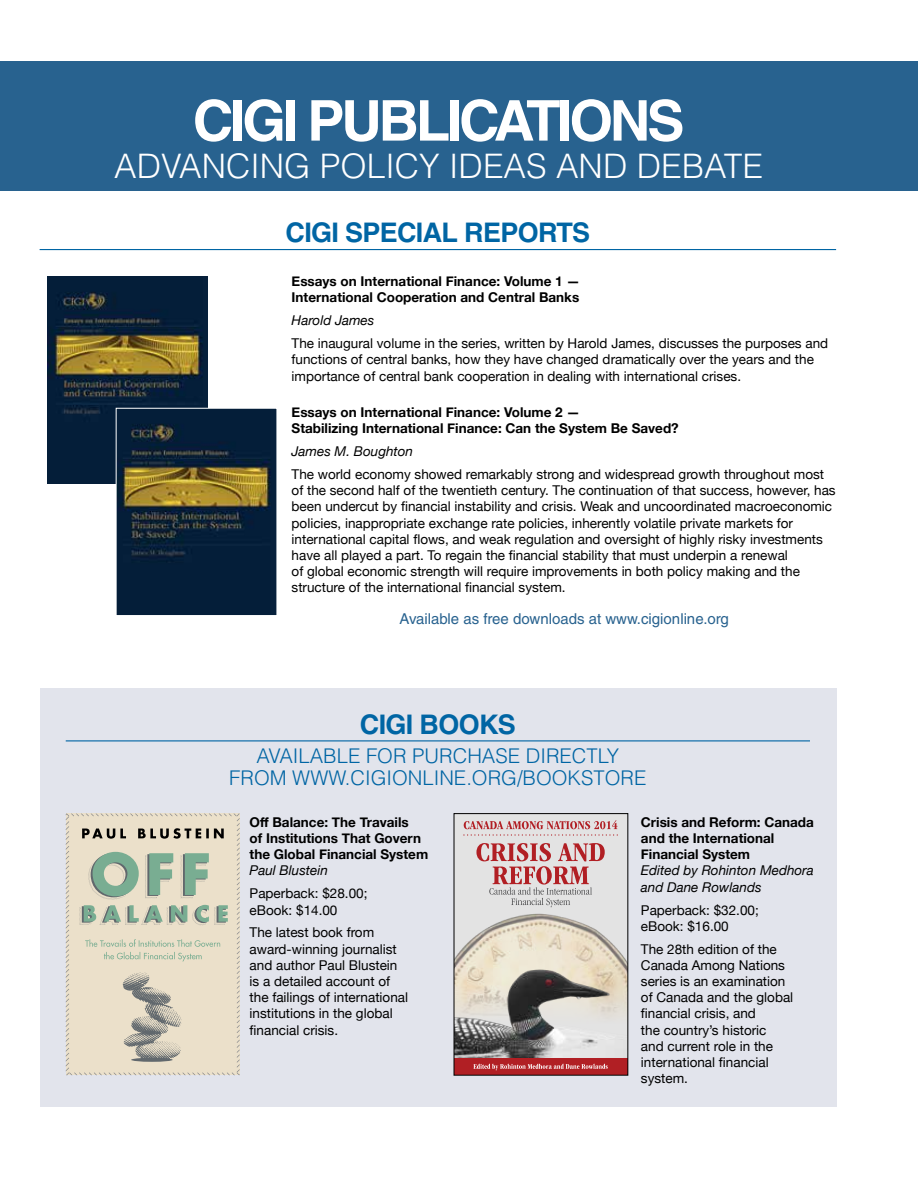
<style>
.page{position:relative;width:918px;height:1188px;background:#fff}
.page>*{position:absolute;margin:0;border:0;box-sizing:border-box;transform-origin:0 0}
.t1{font:700 56.25px "Helvetica LT Std";letter-spacing:-.06em;color:#fff}
.t2{font:300 33.75px "Helvetica LT Std";color:#fff}
.t3{font:700 27px "Helvetica LT Std";letter-spacing:-.025em;color:#0065a4}
.t4{font:300 20.25px/22.2px "Helvetica LT Std";color:#0065a4;text-align:center}
.t5{font:15px "Helvetica LT Std";color:#28628f}
.t6{font:13.5px/16.2px "Helvetica Neue";color:#000}
.t7{font:700 13.5px/16.2px "Helvetica Neue";color:#000}
.t8{font:italic 13.5px/16.2px "Helvetica Neue";color:#000}
</style>
<div class="page">
<div style="left:0;top:62px;width:918px;height:129px;background:#28628f"></div>
<div style="left:40px;top:688px;width:797px;height:418px;background:#e2e4ec"></div>
<div style="left:66px;top:814px;width:174px;height:261px;background:#ebe0ca"></div>
<svg style="left:123px;top:972px;width:58px;height:90px;background:#beb9ab"></svg>
<svg style="left:79px;top:852px;width:149px;height:109px;background:#c8cdb7"></svg>
<svg style="left:82px;top:828px;width:142px;height:11px;background:#979082"></svg>
<svg style="left:474px;top:907px;width:132px;height:30px"></svg>
<img style="left:456px;top:937px;width:170px;height:122px">
<svg style="left:545px;top:980px;width:7px;height:5px"></svg>
<div style="left:454px;top:1059px;width:174px;height:16px;background:#b11f24"></div>
<svg style="left:473px;top:1064px;width:135px;height:6px"></svg>
<svg style="left:476px;top:843px;width:129px;height:64px"></svg>
<svg style="left:463px;top:820px;width:155px;height:16px"></svg>
<hr style="left:66px;top:740px;width:744px;height:1px;background:#0065a4">
<img style="left:47px;top:277px;width:160px;height:206px">
<img style="left:118px;top:410px;width:157px;height:204px">
<hr style="left:40px;top:249px;width:796px;height:1px;background:#0065a4">
<h1 class="t1" style="left:193px;top:86px;width:493px">CIGI PUBLICATIONS</h1>
<h2 class="t2" style="left:114px;top:145px;width:650px">ADVANCING POLICY IDEAS AND DEBATE</h2>
<h3 class="t3" style="left:286px;top:216px;width:306px">CIGI SPECIAL REPORTS</h3>
<p class="t7" style="left:292px;top:273px;width:290px">Essays on International Finance: Volume 1 —<br>International Cooperation and Central Banks</p>
<p class="t8" style="left:292px;top:313px;width:84px">Harold James</p>
<p class="t6" style="left:292px;top:336px;width:538px">The inaugural volume in the series, written by Harold James, discusses the purposes and functions of central banks, how they have changed dramatically over the years and the importance of central bank cooperation in dealing with international crises.</p>
<p class="t7" style="left:292px;top:404px;width:389px">Essays on International Finance: Volume 2 —<br>Stabilizing International Finance: Can the System Be Saved?</p>
<p class="t8" style="left:292px;top:444px;width:123px">James M. Boughton</p>
<p class="t6" style="left:292px;top:467px;width:546px">The world economy showed remarkably strong and widespread growth throughout most of the second half of the twentieth century. The continuation of that success, however, has been undercut by financial instability and crisis. Weak and uncoordinated macroeconomic policies, inappropriate exchange rate policies, inherently volatile private markets for international capital flows, and weak regulation and oversight of highly risky investments have all played a part. To regain the financial stability that must underpin a renewal<br>of global economic strength will require improvements in both policy making and the structure of the international financial system.</p>
<p class="t5" style="left:400px;top:610px;width:331px">Available as free downloads at www.cigionline.org</p>
<h3 class="t3" style="left:360px;top:708px;width:157px">CIGI BOOKS</h3>
<h3 class="t4" style="left:229px;top:744px;width:419px">AVAILABLE FOR PURCHASE DIRECTLY<br>FROM WWW.CIGIONLINE.ORG/BOOKSTORE</h3>
<p class="t7" style="left:250px;top:814px;width:180px">Off Balance: The Travails<br>of Institutions That Govern the Global Financial System</p>
<p class="t8" style="left:250px;top:863px;width:80px">Paul Blustein</p>
<p class="t6" style="left:250px;top:886px;width:119px">Paperback: $28.00; eBook: $14.00</p>
<p class="t6" style="left:250px;top:925px;width:160px">The latest book from award-winning journalist and author Paul Blustein is a detailed account of the failings of international institutions in the global financial crisis.</p>
<p class="t7" style="left:641px;top:814px;width:174px">Crisis and Reform: Canada and the International<br>Financial System</p>
<p class="t8" style="left:641px;top:863px;width:174px">Edited by Rohinton Medhora and Dane Rowlands</p>
<p class="t6" style="left:641px;top:902px;width:119px">Paperback: $32.00; eBook: $16.00</p>
<p class="t6" style="left:641px;top:942px;width:154px">The 28th edition of the<br>Canada Among Nations series is an examination of Canada and the global financial crisis, and<br>the country’s historic<br>and current role in the international financial system.</p>
</div>
